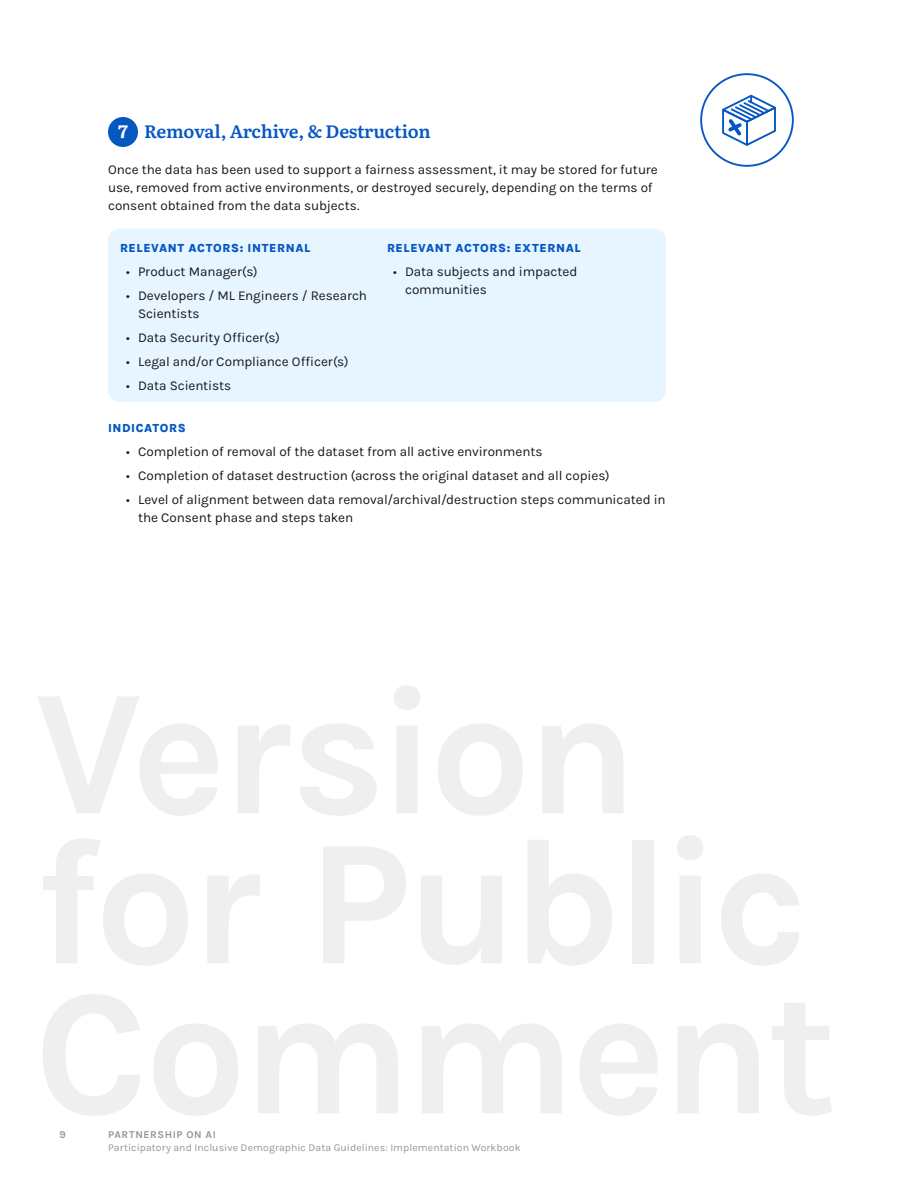
<style>
.page{position:relative;width:918px;height:1188px;background:#fff}
.page>*{position:absolute;margin:0;border:0;box-sizing:border-box;transform-origin:0 0}
.t1{font:18px "Literata";letter-spacing:-.02em;color:#0757c3}
.big_number{font:18px "Literata";color:#fff}
.body_-_single_space{font:13.5px/18px "Karla";letter-spacing:-.005em;color:#18181a}
.t2{font:800 12px "Karla";letter-spacing:.05em;color:#0757c3}
.t3{font:10.5px "Karla";letter-spacing:.01em;color:#969797}
.t4{font:700 10.5px "Karla";letter-spacing:.055em;color:#969797}
</style>
<div class="page">
<div style="left:108px;top:117px;width:30px;height:30px;background:#0757c3;border-radius:50%"></div>
<div style="left:108px;top:229px;width:558px;height:173px;background:#e6f5ff;border-radius:12px"></div>
<div style="left:700px;top:73px;width:94px;height:94px;border:2px solid #0757c3;border-radius:50%"></div>
<svg style="left:722px;top:94px;width:54px;height:52px"></svg>
<p class="big_number" style="left:118px;top:118px;width:11px">7</p>
<h2 class="t1" style="left:144px;top:118px;width:288px">Removal, Archive, &amp; Destruction</h2>
<p class="body_-_single_space" style="left:108px;top:160px;width:551px">Once the data has been used to support a fairness assessment, it may be stored for future use, removed from active environments, or destroyed securely, depending on the terms of consent obtained from the data subjects.</p>
<h4 class="t2" style="left:120px;top:240px;width:192px">RELEVANT ACTORS: INTERNAL</h4>
<h4 class="t2" style="left:387px;top:240px;width:195px">RELEVANT ACTORS: EXTERNAL</h4>
<p class="body_-_single_space" style="left:126px;top:262px;width:133px">• Product Manager(s)</p>
<p class="body_-_single_space" style="left:138px;top:286px;width:231px;text-indent:-12px">• Developers / ML Engineers / Research<br>Scientists</p>
<p class="body_-_single_space" style="left:126px;top:328px;width:155px">• Data Security Officer(s)</p>
<p class="body_-_single_space" style="left:126px;top:352px;width:224px">• Legal and/or Compliance Officer(s)</p>
<p class="body_-_single_space" style="left:126px;top:376px;width:107px">• Data Scientists</p>
<p class="body_-_single_space" style="left:405px;top:262px;width:174px;text-indent:-12px">• Data subjects and impacted communities</p>
<h4 class="t2" style="left:108px;top:420px;width:79px">INDICATORS</h4>
<p class="body_-_single_space" style="left:126px;top:442px;width:418px">• Completion of removal of the dataset from all active environments</p>
<p class="body_-_single_space" style="left:126px;top:466px;width:485px">• Completion of dataset destruction (across the original dataset and all copies)</p>
<p class="body_-_single_space" style="left:138px;top:490px;width:529px;text-indent:-12px">• Level of alignment between data removal/archival/destruction steps communicated in the Consent phase and steps taken</p>
<p class="t4" style="left:59px;top:1128px;width:8px">9</p>
<p class="t4" style="left:108px;top:1128px;width:109px">PARTNERSHIP ON AI</p>
<p class="t3" style="left:108px;top:1141px;width:414px">Participatory and Inclusive Demographic Data Guidelines: Implementation Workbook</p>
</div>
